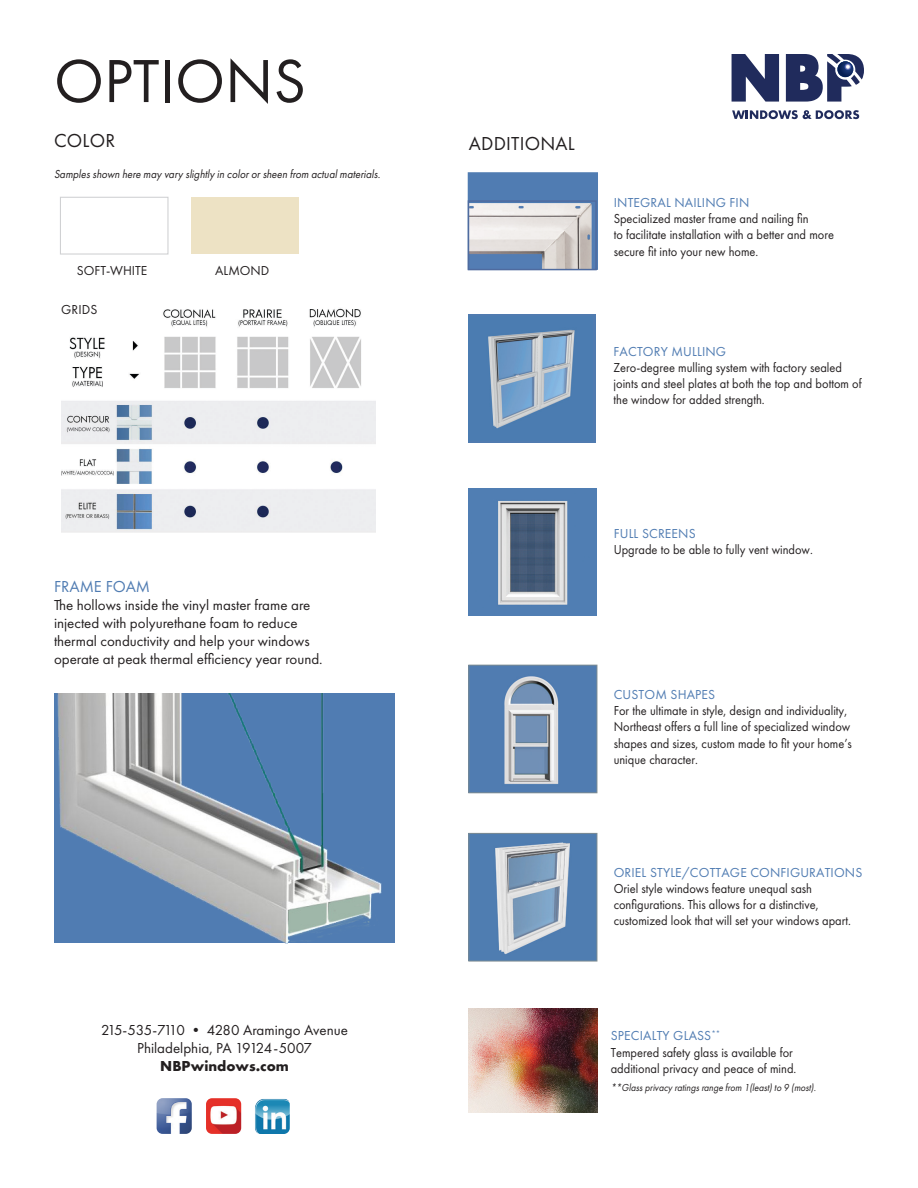
<style>
.page{position:relative;width:918px;height:1188px;background:#fff}
.page>*{position:absolute;margin:0;border:0;box-sizing:border-box;transform-origin:0 0}
.t1{font:63px "Futura PT";color:#231f20}
.t2{font:19.5px "Futura PT";letter-spacing:.01em;color:#231f20}
.t3{font:16.5px "Futura PT";color:#507cb2}
.t4{font:15px/18px "Futura PT";color:#231f20}
.t5{font:13.5px/16.2px "Futura PT";color:#231f20;scale:.92 1}
.t6{font:13.5px "Futura PT";letter-spacing:.01em;color:#507cb2}
.t7{font:13.5px "Futura PT";color:#231f20}
.t8{font:italic 12px "Futura PT";color:#231f20;scale:.91 1}
.t9{font:italic 10.5px "Futura PT";color:#231f20;scale:.91 1}
.s1{font-weight:700}
</style>
<div class="page">
<div style="left:468px;top:172px;width:130px;height:98px;background:#507cb2;border:2px solid #507cb2"></div>
<img style="left:61px;top:308px;width:315px;height:224px">
<div style="left:60px;top:197px;width:109px;height:58px;border:1px solid #d0d1d3"></div>
<div style="left:192px;top:197px;width:107px;height:57px;background:#ede2c4"></div>
<img style="left:470px;top:835px;width:125px;height:124px">
<div style="left:468px;top:833px;width:129px;height:128px;border:1px solid #7c8b92"></div>
<img style="left:468px;top:488px;width:128px;height:128px">
<img style="left:470px;top:667px;width:125px;height:124px">
<div style="left:468px;top:665px;width:129px;height:128px;border:1px solid #7c8b92"></div>
<img style="left:471px;top:203px;width:121px;height:64px">
<div style="left:468px;top:200px;width:129px;height:70px;border:2px solid #4f6b9f"></div>
<div style="left:468px;top:315px;width:128px;height:128px;background:#507bb0"></div>
<img style="left:488px;top:330px;width:87px;height:99px">
<img style="left:468px;top:1009px;width:129px;height:103px">
<div style="left:54px;top:693px;width:341px;height:250px;background:#507cb2"></div>
<img style="left:57px;top:693px;width:324px;height:250px">
<img style="left:157px;top:1098px;width:35px;height:36px">
<img style="left:206px;top:1098px;width:35px;height:36px">
<img style="left:255px;top:1099px;width:35px;height:35px">
<svg style="left:732px;top:110px;width:127px;height:9px"></svg>
<svg style="left:732px;top:54px;width:47px;height:48px"></svg>
<svg style="left:786px;top:54px;width:78px;height:48px"></svg>
<p class="t1" style="left:54px;top:44px;width:254px">OPTIONS</p>
<p class="t2" style="left:54px;top:129px;width:63px">COLOR</p>
<p class="t8" style="left:54px;top:167px;width:362px">Samplesshown here may vary slightly in colororsheen from actualmaterials.</p>
<p class="t7" style="left:77px;top:263px;width:72px">SOFT-WHITE</p>
<p class="t7" style="left:215px;top:263px;width:56px">ALMOND</p>
<p class="t7" style="left:61px;top:302px;width:38px">GRIDS</p>
<p class="t3" style="left:54px;top:576px;width:98px">FRAME FOAM</p>
<p class="t4" style="left:54px;top:595px;width:270px">The hollows inside the vinyl master frame are injected with polyurethane foam to reduce thermal conductivity and help your windows operate at peak thermal efficiency year round.</p>
<p class="t4" style="left:101px;top:1021px;width:248px;text-align:center">215-535-7110 • 4280 Aramingo Avenue<br>Philadelphia, PA 19124-5007<br><span class="s1">NBPwindows.com</span></p>
<p class="t2" style="left:469px;top:131px;width:107px">ADDITIONAL</p>
<p class="t6" style="left:614px;top:194px;width:137px">INTEGRAL NAILING FIN</p>
<p class="t5" style="left:614px;top:210px;width:241px">Specialized master frame and nailing fin<br>to facilitate installation with a better and more secure fit into your new home.</p>
<p class="t6" style="left:614px;top:343px;width:114px">FACTORY MULLING</p>
<p class="t5" style="left:614px;top:359px;width:271px">Zero-degree mulling system with factory sealed joints and steel plates at both the top and bottom of the window for added strength.</p>
<p class="t6" style="left:614px;top:525px;width:83px">FULL SCREENS</p>
<p class="t5" style="left:614px;top:541px;width:218px">Upgrade to be able to fully vent window.</p>
<p class="t6" style="left:614px;top:687px;width:103px">CUSTOM SHAPES</p>
<p class="t5" style="left:614px;top:703px;width:261px">For the ultimate in style, design and individuality, Northeast offers a full line of specialized window shapes and sizes, custom made to fit your home’s unique character.</p>
<p class="t6" style="left:614px;top:864px;width:250px">ORIEL STYLE/COTTAGE CONFIGURATIONS</p>
<p class="t5" style="left:614px;top:880px;width:259px">Oriel style windows feature unequal sash configurations. This allows for a distinctive, customized look that will set your windows apart.</p>
<p class="t6" style="left:611px;top:1028px;width:111px">SPECIALTY GLASS<sup>**</sup></p>
<p class="t5" style="left:611px;top:1044px;width:203px">Tempered safety glass is available for additional privacy and peace of mind.</p>
<p class="t9" style="left:611px;top:1081px;width:229px">**Glassprivacy ratingsrange from 1(least)to 9 (most).</p>
</div>
